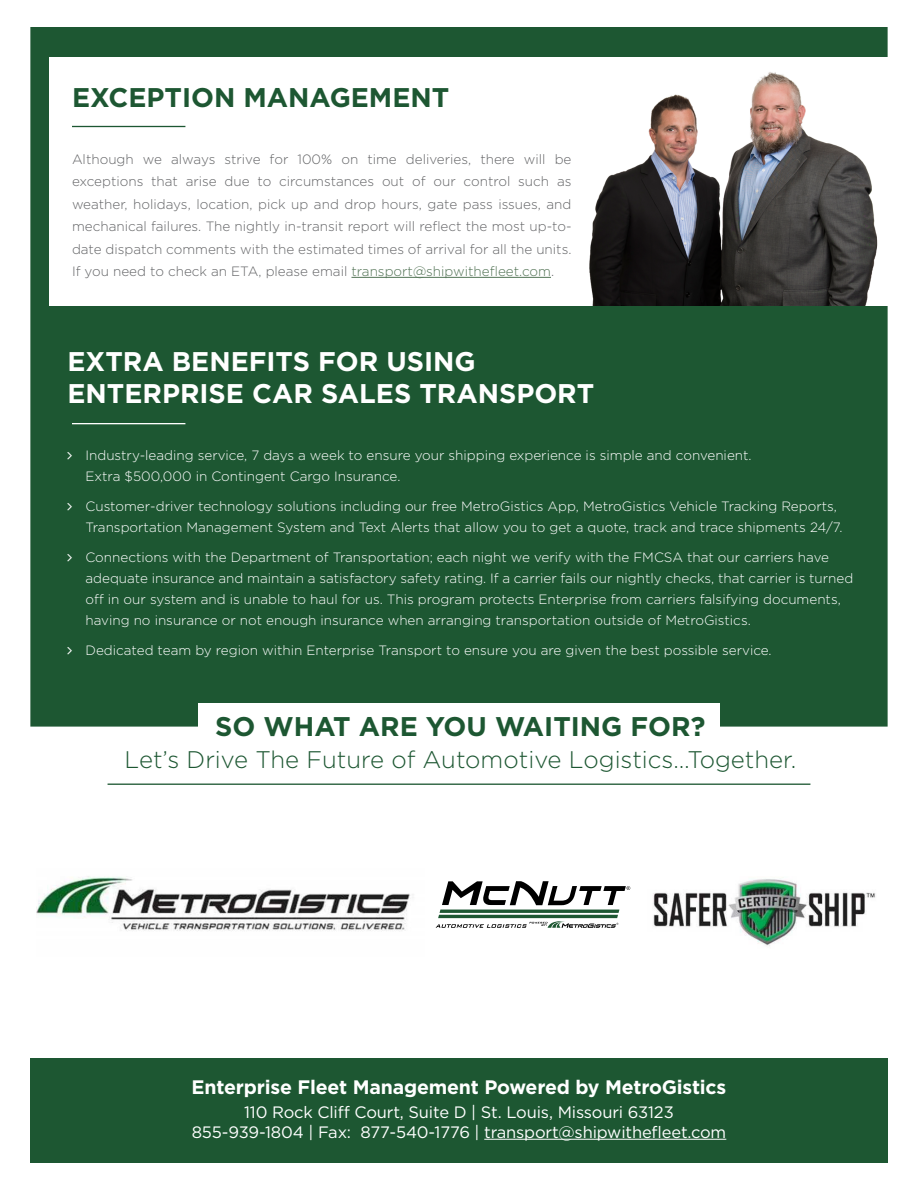
<style>
.page{position:relative;width:918px;height:1188px;background:#fff}
.page>*{position:absolute;margin:0;border:0;box-sizing:border-box;transform-origin:0 0}
.t1{font:700 27px/32.4px "Gotham";color:#fff}
.t2{font:700 27px "Gotham";color:#1d5732}
.t3{font:300 24px "Gotham";color:#1d5732}
.t4{font:700 19.5px "Gotham";letter-spacing:-.01em;color:#fff}
.t5{font:16.5px/19.8px "Gotham";letter-spacing:-.01em;color:#fff;text-align:center}
.t6{font:300 13.5px/21px "Gotham";color:#fff}
.t7{font:300 13.5px/22.5px "Gotham";color:#636466;text-align:justify}
.s1{color:#517254}
</style>
<div class="page">
<div style="left:30px;top:27px;width:858px;height:700px;background:#1d5732"></div>
<div style="left:198px;top:703px;width:522px;height:47px;background:#fff"></div>
<div style="left:50px;top:58px;width:847px;height:248px;background:#fff"></div>
<img style="left:405px;top:72px;width:473px;height:234px">
<hr style="left:351px;top:277px;width:200px;height:1px;background:#517254">
<hr style="left:72px;top:126px;width:113px;height:1px;background:#1d5732">
<hr style="left:72px;top:423px;width:113px;height:1px;background:#fff">
<hr style="left:108px;top:784px;width:702px;height:1px;background:#1d5732">
<img style="left:36px;top:876px;width:840px;height:70px">
<div style="left:30px;top:1058px;width:858px;height:105px;background:#1d5732"></div>
<hr style="left:484px;top:1139px;width:242px;height:1px;background:#fff">
<div style="left:425px;top:826px;width:209px;height:157px;background:#fff"></div>
<svg style="left:436px;top:881px;width:194px;height:47px"></svg>
<svg style="left:68px;top:452px;width:8px;height:9px"></svg>
<svg style="left:68px;top:503px;width:4px;height:8px"></svg>
<svg style="left:68px;top:554px;width:4px;height:8px"></svg>
<svg style="left:68px;top:647px;width:4px;height:8px"></svg>
<h1 class="t2" style="left:72px;top:79px;width:379px">EXCEPTION MANAGEMENT</h1>
<p class="t7" style="left:72px;top:147px;width:501px">Although we always strive for 100% on time deliveries, there will be exceptions that arise due to circumstances out of our control such as weather, holidays, location, pick up and drop hours, gate pass issues, and mechanical failures. The nightly in-transit report will reflect the most up-to&shy;date dispatch comments with the estimated times of arrival for all the units.<br>If you need to check an ETA, please email <span class="s1">transport@shipwithefleet.com</span>.</p>
<h1 class="t1" style="left:68px;top:345px;width:528px">EXTRA BENEFITS FOR USING<br>ENTERPRISE CAR SALES TRANSPORT</h1>
<p class="t6" style="left:85px;top:445px;width:668px">Industry-leading service, 7 days a week to ensure your shipping experience is simple and convenient.<br>Extra $500,000 in Contingent Cargo Insurance.</p>
<p class="t6" style="left:85px;top:496px;width:759px">Customer-driver technology solutions including our free MetroGistics App, MetroGistics Vehicle Tracking Reports,<br>Transportation Management System and Text Alerts that allow you to get a quote, track and trace shipments 24/7.</p>
<p class="t6" style="left:85px;top:547px;width:769px">Connections with the Department of Transportation; each night we verify with the FMCSA that our carriers have adequate insurance and maintain a satisfactory safety rating. If a carrier fails our nightly checks, that carrier is turned off in our system and is unable to haul for us. This program protects Enterprise from carriers falsifying documents, having no insurance or not enough insurance when arranging transportation outside of MetroGistics.</p>
<p class="t6" style="left:85px;top:640px;width:688px">Dedicated team by region within Enterprise Transport to ensure you are given the best possible service.</p>
<h1 class="t2" style="left:215px;top:709px;width:492px">SO WHAT ARE YOU WAITING FOR?</h1>
<h2 class="t3" style="left:124px;top:744px;width:673px">Let’s Drive The Future of Automotive Logistics…Together.</h2>
<h3 class="t4" style="left:192px;top:1074px;width:536px">Enterprise Fleet Management Powered by MetroGistics</h3>
<p class="t5" style="left:192px;top:1102px;width:536px">110 Rock Cliff Court, Suite D | St. Louis, Missouri 63123<br>855-939-1804 | Fax: 877-540-1776 | transport@shipwithefleet.com</p>
</div>
